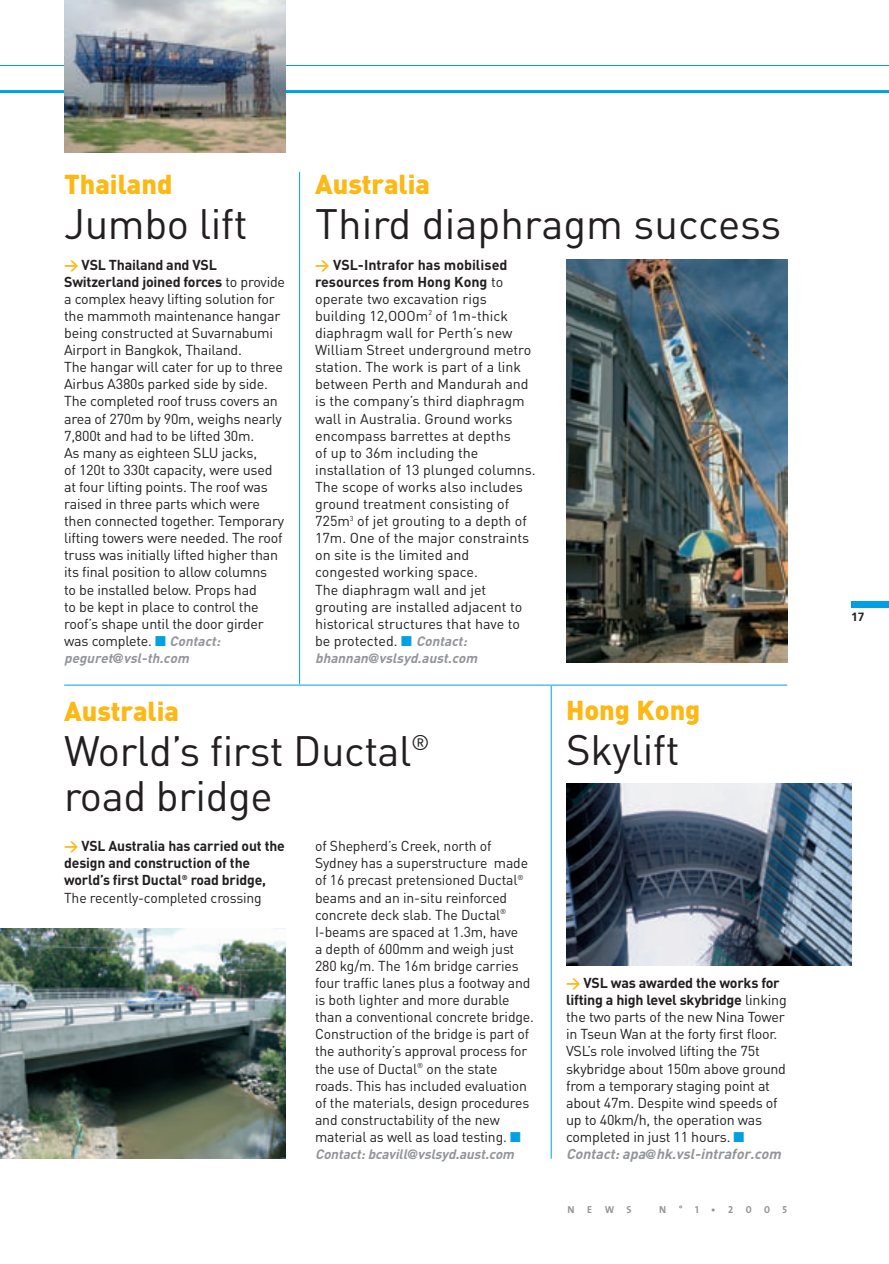
<style>
.page{position:relative;width:889px;height:1264px;background:#fff}
.page>*{position:absolute;margin:0;border:0;box-sizing:border-box;transform-origin:0 0}
.t1{font:42px/45px "DIN";letter-spacing:-.01em;color:#231f20}
.t2{font:900 27px "DIN";color:#fcb814}
.t3{font:14.25px/17.1px "DIN";letter-spacing:-.01em;color:#231f20}
.t4{font:700 14.25px/17.1px "DIN";letter-spacing:-.01em;color:#231f20}
.t5{font:italic 700 13.5px "DIN";color:#939598}
.t6{font:700 12px "Frutiger";color:#231f20}
.t7{font:10.2px "The Sans Bold Caps";letter-spacing:1.235em;color:#939598}
.s1{font-weight:700;color:#fcb814}
.s2{font-weight:700}
.s3{color:#00a1e3}
.s4{font-weight:700;font-style:italic;font-size:13.5px;color:#939598}
.s5{font-family:"Frutiger"}
.s6{color:#fcb814}
.s7{font-weight:400}
.s8{font-weight:700;font-style:italic;color:#939598}
.s9{font-family:"Frutiger";font-weight:700;font-style:italic;font-size:13.5px;color:#939598}
</style>
<div class="page">
<img style="left:0;top:0;width:889px;height:1159px">
<h2 class="t2" style="left:64px;top:174px;width:110px">Thailand</h2>
<h1 class="t1" style="left:64px;top:206px;width:185px">Jumbo lift</h1>
<p class="t3" style="left:64px;top:258px;width:222px"><span class="s1">&gt;</span> <span class="s2">VSL Thailand and VSL Switzerland joined forces</span> to provide a complex heavy lifting solution for the mammoth maintenance hangar being constructed at Suvarnabumi Airport in Bangkok, Thailand.<br>The hangar will cater for up to three Airbus A380s parked side by side.<br>The completed roof truss covers an area of 270m by 90m, weighs nearly 7,800t and had to be lifted 30m.<br>As many as eighteen SLU jacks,<br>of 120t to 330t capacity, were used at four lifting points. The roof was raised in three parts which were then connected together. Temporary lifting towers were needed. The roof truss was initially lifted higher than its final position to allow columns<br>to be installed below. Props had<br>to be kept in place to control the roof’s shape until the door girder was complete. <span class="s3">■</span> <span class="s4">Contact:</span></p>
<p class="t5" style="left:64px;top:653px;width:129px">peguret<span class="s5">@</span> vsl-th.com</p>
<h2 class="t2" style="left:315px;top:174px;width:116px">Australia</h2>
<h1 class="t1" style="left:315px;top:206px;width:467px">Third diaphragm success</h1>
<p class="t3" style="left:315px;top:258px;width:222px"><span class="s1">&gt;</span> <span class="s2">VSL-Intrafor has mobilised resources from Hong Kong</span> to operate two excavation rigs building 12,OOOm<sup>2</sup> of 1m-thick diaphragm wall for Perth’s new<br>William Street underground metro station. The work is part of a link between Perth and Mandurah and is the company’s third diaphragm wall in Australia. Ground works encompass barrettes at depths<br>of up to 36m including the installation of 13 plunged columns.<br>The scope of works also includes ground treatment consisting of<br>725m<sup>3</sup> of jet grouting to a depth of<br>17m. One of the major constraints on site is the limited and congested working space.<br>The diaphragm wall and jet grouting are installed adjacent to historical structures that have to be protected. <span class="s3">■</span> <span class="s4">Contact:</span></p>
<p class="t5" style="left:315px;top:653px;width:166px">bhannan<span class="s5">@</span>vslsyd.aust.com</p>
<h2 class="t2" style="left:64px;top:702px;width:116px">Australia</h2>
<h1 class="t1" style="left:64px;top:733px;width:367px">World’s first Ductal<sup>® </sup>road bridge</h1>
<p class="t4" style="left:64px;top:838px;width:222px"><span class="s6">&gt;</span> VSL Australia has carried out the design and construction of the world’s first Ductal<sup>®</sup> road bridge, <span class="s7">The recently-completed crossing</span></p>
<p class="t3" style="left:315px;top:839px;width:220px">of Shepherd’s Creek, north of Sydney has a superstructure made of 16 precast pretensioned Ductal<sup>® </sup>beams and an in-situ reinforced concrete deck slab. The Ductal<sup>® </sup>I-beams are spaced at 1.3m, have<br>a depth of 600mm and weigh just 280 kg/m. The 16m bridge carries four traffic lanes plus a footway and is both lighter and more durable than a conventional concrete bridge.<br>Construction of the bridge is part of the authority’s approval process for the use of Ductal<sup>®</sup> on the state roads. This has included evaluation of the materials, design procedures and constructability of the new material as well as load testing. <span class="s3">■</span></p>
<p class="t5" style="left:315px;top:1149px;width:203px">Contact:bcavill<span class="s5">@</span> vslsyd.aust.com</p>
<h2 class="t2" style="left:566px;top:700px;width:136px">Hong Kong</h2>
<h1 class="t1" style="left:566px;top:732px;width:115px">Skylift</h1>
<p class="t3" style="left:566px;top:976px;width:222px"><span class="s1">&gt;</span> <span class="s2">VSL was awarded the works for lifting a high level skybridge</span> linking the two parts of the new Nina Tower in Tseun Wan at the forty first floor.<br>VSL’s role involved lifting the 75t skybridge about 150m above ground from a temporary staging point at about 47m. Despite wind speeds of up to 40km/h, the operation was completed in just 11 hours. <span class="s3">■ </span><span class="s8">Contact:apa</span><span class="s9">@</span> <span class="s8">hk.vsl-intrafor.com</span></p>
<p class="t7" style="left:567px;top:1203px;width:9px">N</p>
<p class="t7" style="left:587px;top:1203px;width:46px">EWS</p>
<p class="t7" style="left:659px;top:1203px;width:130px">N°1•2005</p>
<p class="t6" style="left:851px;top:612px;width:15px">17</p>
</div>
